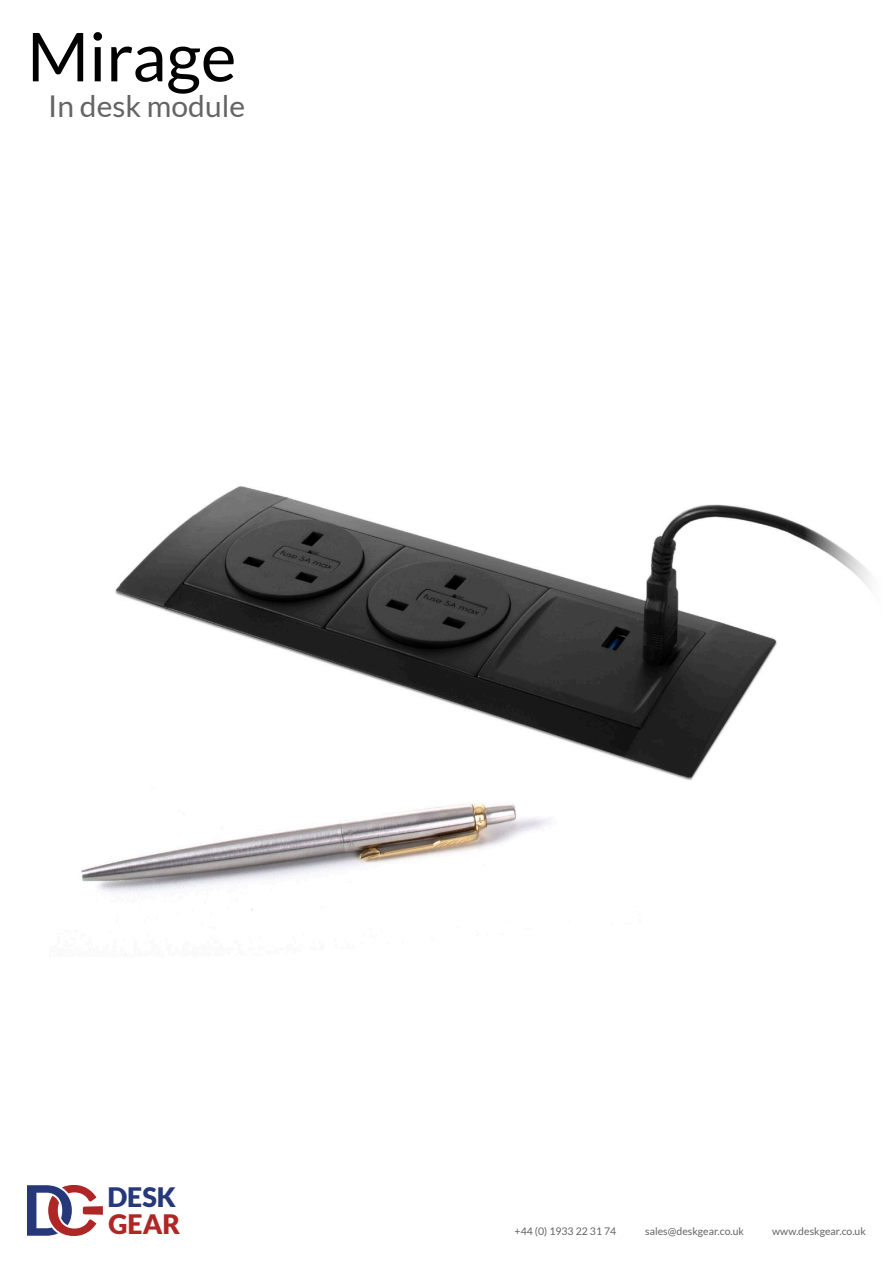
<style>
.page{position:relative;width:893px;height:1263px;background:#fff}
.page>*{position:absolute;margin:0;border:0;box-sizing:border-box;transform-origin:0 0}
.t1{font:67.5px "Lato";color:#000}
.t2{font:30px "Lato";color:#646464}
.t3{font:900 26.85px "Lato";color:#26387a}
.t4{font:900 26.85px "Lato";color:#ae2726}
.t5{font:10.5px "Lato";color:#646464}
</style>
<div class="page">
<img style="left:81px;top:486px;width:789px;height:468px">
<svg style="left:27px;top:1185px;width:76px;height:51px"></svg>
<p class="t1" style="left:27px;top:19px;width:211px">Mirage</p>
<p class="t2" style="left:48px;top:89px;width:198px">In desk module</p>
<h3 class="t3" style="left:107px;top:1181px;width:70px">DESK</h3>
<h3 class="t4" style="left:108px;top:1208px;width:73px">GEAR</h3>
<p class="t5" style="left:515px;top:1225px;width:103px">+44 (0) 1933 22 31 74</p>
<p class="t5" style="left:645px;top:1225px;width:100px">sales@deskgear.co.uk</p>
<p class="t5" style="left:772px;top:1225px;width:95px">www.deskgear.co.uk</p>
</div>
